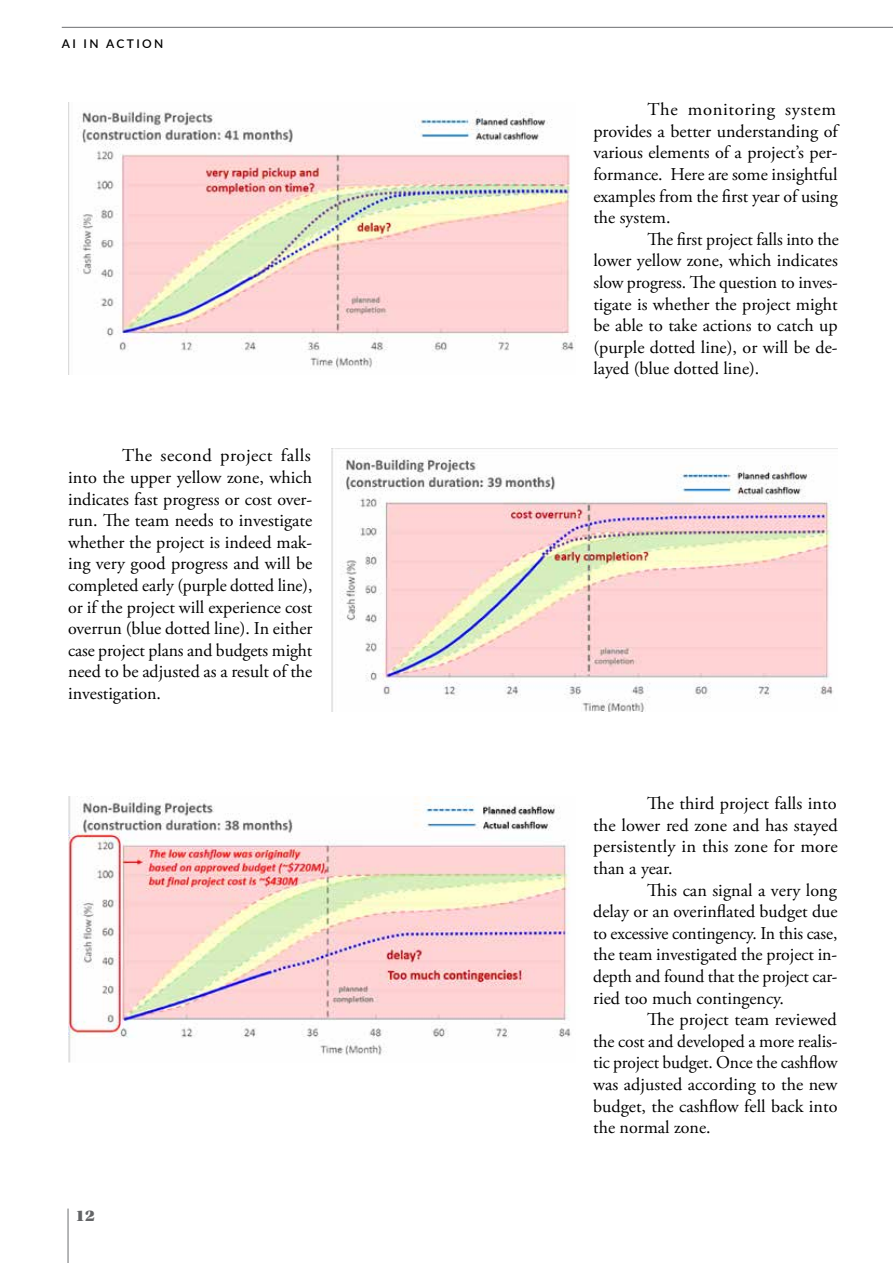
<style>
.page{position:relative;width:893px;height:1263px;background:#fff}
.page>*{position:absolute;margin:0;border:0;box-sizing:border-box;transform-origin:0 0}
.t1{font:18px/21.6px "Adobe Garamond Pro";color:#000;text-align:justify}
.t2{font:16.5px "Utopia Std Black Headline";color:#636466}
.t3{font:600 12px "Lato";letter-spacing:.2em;color:#000}
</style>
<div class="page">
<img style="left:68px;top:102px;width:506px;height:272px">
<img style="left:331px;top:448px;width:507px;height:263px">
<img style="left:68px;top:796px;width:503px;height:266px">
<hr style="left:62px;top:27px;width:831px;height:1px;background:#6d6e71">
<hr style="left:68px;top:1208px;width:1px;height:55px;background:#6d6e71">
<p class="t3" style="left:62px;top:35px;width:103px">AI IN ACTION</p>
<p class="t1" style="left:68px;top:445px;width:246px;text-indent:54px">The second project falls into the upper yellow zone, which indicates fast progress or cost over&shy;run. The team needs to investigate whether the project is indeed mak&shy;ing very good progress and will be completed early (purple dotted line), or if the project will experience cost overrun (blue dotted line). In either case project plans and budgets might need to be adjusted as a result of the investigation.</p>
<p class="t2" style="left:75px;top:1206px;width:21px">12</p>
<p class="t1" style="left:593px;top:99px;width:246px;text-indent:54px">The monitoring system provides a better understanding of various elements of a project’s per&shy;formance. Here are some insightful examples from the first year of using the system.</p>
<p class="t1" style="left:593px;top:229px;width:247px;text-indent:54px">The first project falls into the lower yellow zone, which indicates slow progress. The question to inves&shy;tigate is whether the project might be able to take actions to catch up (purple dotted line), or will be de&shy;layed (blue dotted line).</p>
<p class="t1" style="left:593px;top:793px;width:246px;text-indent:54px">The third project falls into the lower red zone and has stayed persistently in this zone for more than a year.</p>
<p class="t1" style="left:593px;top:880px;width:246px;text-indent:54px">This can signal a very long delay or an overinflated budget due to excessive contingency. In this case, the team investigated the project in&shy;depth and found that the project car&shy;ried too much contingency.</p>
<p class="t1" style="left:593px;top:1009px;width:246px;text-indent:54px">The project team reviewed the cost and developed a more realis&shy;tic project budget. Once the cashflow was adjusted according to the new budget, the cashflow fell back into the normal zone.</p>
</div>
